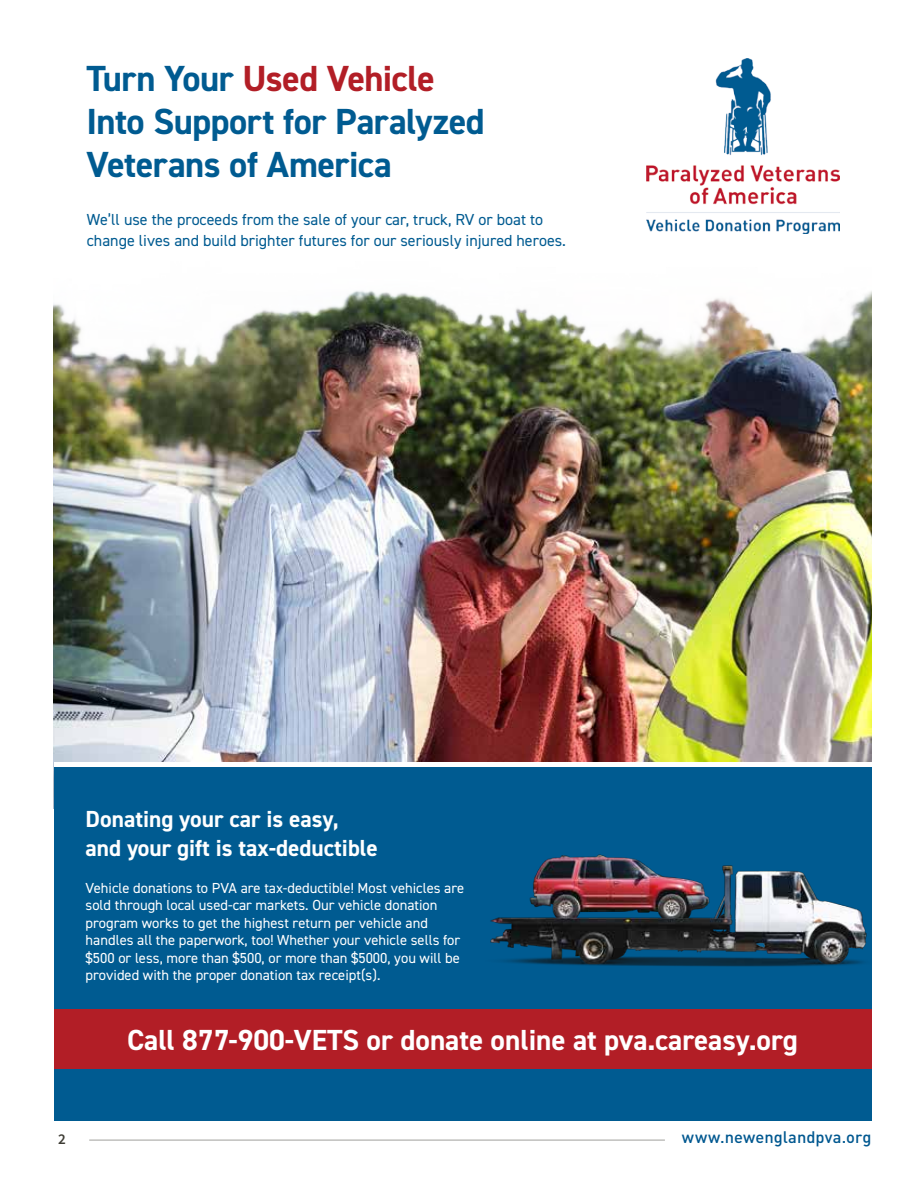
<style>
.page{position:relative;width:918px;height:1188px;background:#fff}
.page>*{position:absolute;margin:0;border:0;box-sizing:border-box;transform-origin:0 0}
.t1{font:700 36.45px/42.8px "DIN2014";letter-spacing:-.015em;color:#005b91}
.t2{font:700 29.1px "DIN2014";color:#fff}
.t3{font:700 23.25px/29.1px "DIN2014";color:#fff}
.t4{font:500 16.5px "DINOT";letter-spacing:.005em;color:#005890}
.t5{font:16.05px/20.7px "DIN2014";color:#005b91}
.t6{font:600 15px "Source Sans Pro";color:#3d3c34}
.t7{font:14.55px/17.4px "DIN2014";color:#fff}
.s1{color:#b21e26}
</style>
<div class="page">
<hr style="left:89px;top:1140px;width:576px;height:1px;background:#3d3c34">
<img style="left:54px;top:290px;width:818px;height:472px">
<div style="left:54px;top:767px;width:818px;height:353px;background:#005b91"></div>
<div style="left:54px;top:1009px;width:818px;height:60px;background:#b21e26"></div>
<img style="left:647px;top:58px;width:193px;height:175px">
<img style="left:490px;top:854px;width:377px;height:113px">
<h1 class="t1" style="left:86px;top:57px;width:400px">Turn Your <span class="s1">Used Vehicle<br></span>Into Support for Paralyzed<br>Veterans of America</h1>
<p class="t5" style="left:87px;top:209px;width:481px">We’ll use the proceeds from the sale of your car, truck, RV or boat to change lives and build brighter futures for our seriously injured heroes.</p>
<h3 class="t3" style="left:86px;top:804px;width:294px">Donating your car is easy, and your gift is tax-deductible</h3>
<p class="t7" style="left:86px;top:879px;width:380px">Vehicle donations to PVA are tax-deductible! Most vehicles are sold through local used-car markets. Our vehicle donation program works to get the highest return per vehicle and handles all the paperwork, too! Whether your vehicle sells for $500 or less, more than $500, or more than $5000, you will be provided with the proper donation tax receipt(s).</p>
<h2 class="t2" style="left:127px;top:1020px;width:672px">Call 877-900-VETS or donate online at pva.careasy.org</h2>
<p class="t6" style="left:58px;top:1130px;width:9px">2</p>
<p class="t4" style="left:682px;top:1126px;width:191px">www.newenglandpva.org</p>
</div>
